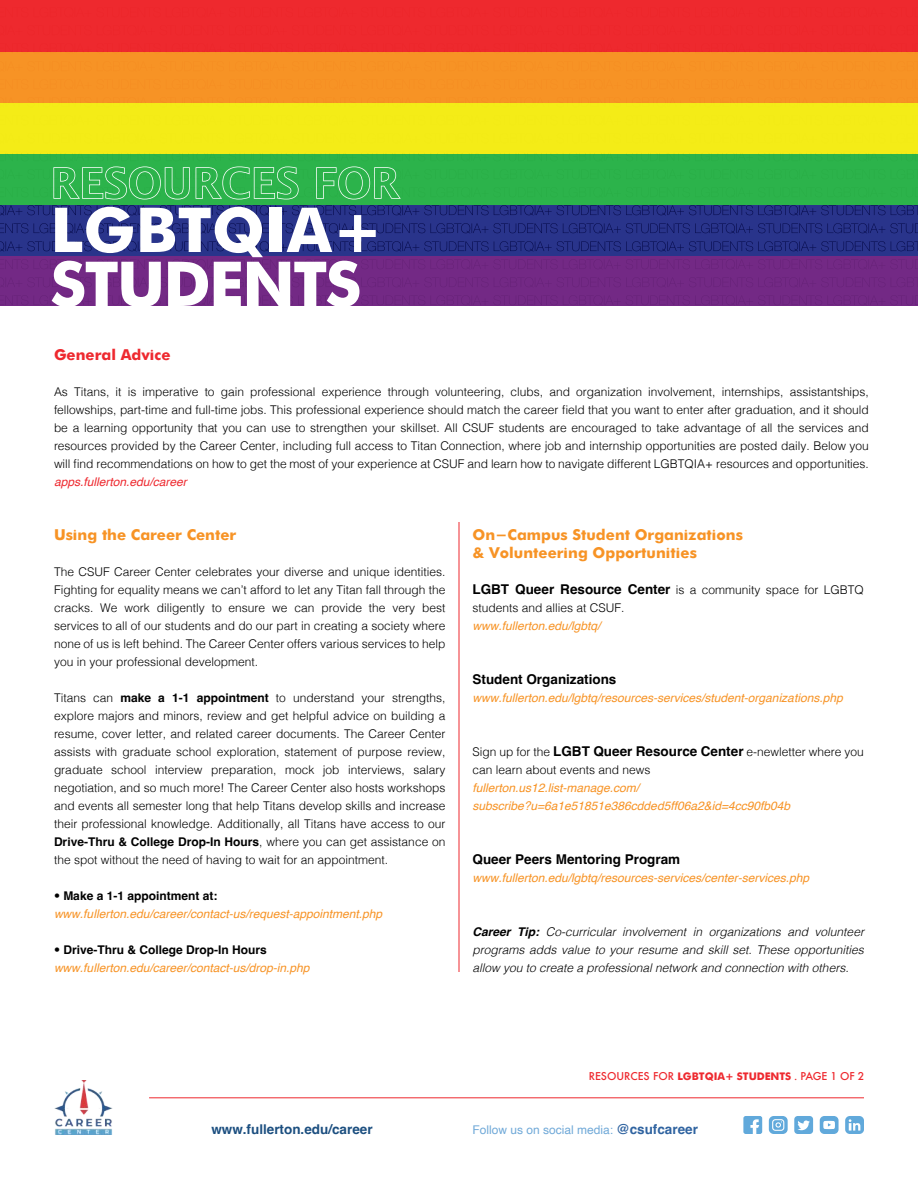
<style>
.page{position:relative;width:918px;height:1188px;background:#fff}
.page>*{position:absolute;margin:0;border:0;box-sizing:border-box;transform-origin:0 0}
.t1{font:700 61.95px/54px "Futura";letter-spacing:-.03em;color:#fff}
.t2{font:700 15px/18px "Futura";color:#f79325}
.t3{font:700 15px "Futura";color:#ee292f}
.t4{font:700 13.5px "Helvetica";color:#000}
.t5{font:700 13.5px "Helvetica";color:#1c4f80}
.t6{font:300 12px/18px "Helvetica";color:#000;text-align:justify}
.t7{font:italic 12px/18px "Helvetica";color:#f79325}
.t8{font:italic 300 12px/18px "Helvetica";color:#000;text-align:justify}
.t9{font:700 12px "Helvetica";color:#000}
.t10{font:12px "Helvetica";color:#70a9d8}
.t11{font:italic 12px "Helvetica";color:#ee292f}
.t12{font:500 10.5px "Futura";color:#ee292f}
.s1{font-weight:700}
.s2{font-weight:300}
.s3{font-weight:700;font-size:13.5px}
.s4{font-weight:700;font-size:13.5px;color:#2f63a0}
</style>
<div class="page">
<div style="left:0;top:256px;width:918px;height:50px;background:#732985"></div>
<div style="left:0;top:205px;width:918px;height:51px;background:#29348b"></div>
<div style="left:0;top:102px;width:918px;height:52px;background:#f4ec17"></div>
<div style="left:0;top:51px;width:918px;height:51px;background:#f79325"></div>
<div style="left:0;top:0;width:918px;height:51px;background:#ee292e"></div>
<svg style="left:0;top:241px;width:918px;height:11px"></svg>
<svg style="left:0;top:223px;width:918px;height:11px"></svg>
<svg style="left:0;top:102px;width:918px;height:1px"></svg>
<svg style="left:0;top:51px;width:918px;height:1px"></svg>
<svg style="left:820px;top:1116px;width:19px;height:18px"></svg>
<svg style="left:845px;top:1116px;width:19px;height:18px"></svg>
<svg style="left:794px;top:1116px;width:19px;height:18px"></svg>
<svg style="left:769px;top:1116px;width:19px;height:18px"></svg>
<svg style="left:743px;top:1116px;width:19px;height:18px"></svg>
<img style="left:54px;top:1080px;width:58px;height:54px">
<hr style="left:149px;top:1098px;width:715px;height:1px;background:#ee292f">
<hr style="left:459px;top:522px;width:1px;height:450px;background:#ee292f">
<svg style="left:0;top:153px;width:918px;height:63px;background:#329d57"></svg>
<h1 class="t1" style="left:50px;top:208px;width:334px">LGBTQIA+<br>STUDENTS</h1>
<p class="t3" style="left:54px;top:348px;width:118px">General Advice</p>
<p class="t6" style="left:54px;top:384px;width:816px">As Titans, it is imperative to gain professional experience through volunteering, clubs, and organization involvement, internships, assistantships, fellowships, part-time and full-time jobs. This professional experience should match the career field that you want to enter after graduation, and it should be a learning opportunity that you can use to strengthen your skillset. All CSUF students are encouraged to take advantage of all the services and resources provided by the Career Center, including full access to Titan Connection, where job and internship opportunities are posted daily. Below you will find recommendations on how to get the most of your experience at CSUF and learn how to navigate different LGBTQIA+ resources and opportunities.</p>
<p class="t11" style="left:54px;top:477px;width:134px">apps.fullerton.edu/career</p>
<p class="t2" style="left:54px;top:527px;width:184px">Using the Career Center</p>
<p class="t2" style="left:472px;top:527px;width:272px">On-Campus Student Organizations &amp; Volunteering Opportunities</p>
<p class="t6" style="left:54px;top:564px;width:393px">The CSUF Career Center celebrates your diverse and unique identities.<br>Fighting for equality means we can’t afford to let any Titan fall through the cracks. We work diligently to ensure we can provide the very best services to all of our students and do our part in creating a society where none of us is left behind. The Career Center offers various services to help you in your professional development.</p>
<p class="t6" style="left:54px;top:690px;width:393px">Titans can <span class="s1">make a 1-1 appointment</span> to understand your strengths, explore majors and minors, review and get helpful advice on building a resume, cover letter, and related career documents. The Career Center assists with graduate school exploration, statement of purpose review, graduate school interview preparation, mock job interviews, salary negotiation, and so much more! The Career Center also hosts workshops and events all semester long that help Titans develop skills and increase their professional knowledge. Additionally, all Titans have access to our <span class="s1">Drive-Thru &amp; College Drop-In Hours</span>, where you can get assistance on the spot without the need of having to wait for an appointment.</p>
<p class="t9" style="left:54px;top:891px;width:165px"><span class="s2">•</span> Make a 1-1 appointment at:</p>
<p class="t7" style="left:54px;top:906px;width:330px">www.fullerton.edu/career/contact-us/request-appointment.php</p>
<p class="t9" style="left:54px;top:945px;width:214px"><span class="s2">•</span> Drive-Thru &amp; College Drop-In Hours</p>
<p class="t7" style="left:54px;top:960px;width:257px">www.fullerton.edu/career/contact-us/drop-in.php</p>
<p class="t6" style="left:472px;top:582px;width:393px"><span class="s3">LGBT Queer Resource Center</span> is a community space for LGBTQ students and allies at CSUF.</p>
<p class="t7" style="left:472px;top:618px;width:130px">www.fullerton.edu/lgbtq/</p>
<p class="t4" style="left:472px;top:674px;width:146px">Student Organizations</p>
<p class="t7" style="left:472px;top:690px;width:372px">www.fullerton.edu/lgbtq/resources-services/student-organizations.php</p>
<p class="t6" style="left:472px;top:744px;width:393px">Sign up for the <span class="s3">LGBT Queer Resource Center</span> e-newletter where you can learn about events and news</p>
<p class="t7" style="left:472px;top:780px;width:319px">fullerton.us12.list-manage.com/ subscribe?u=6a1e51851e386cdded5ff06a2&amp;id=4cc90fb04b</p>
<p class="t4" style="left:472px;top:854px;width:209px">Queer Peers Mentoring Program</p>
<p class="t7" style="left:472px;top:870px;width:338px">www.fullerton.edu/lgbtq/resources-services/center-services.php</p>
<p class="t8" style="left:472px;top:924px;width:393px"><span class="s1">Career Tip:</span> Co-curricular involvement in organizations and volunteer programs adds value to your resume and skill set. These opportunities allow you to create a professional network and connection with others.</p>
<p class="t12" style="left:589px;top:1071px;width:277px">RESOURCES FOR <span class="s1">LGBTQIA+ STUDENTS</span> . PAGE 1 OF 2</p>
<p class="t5" style="left:211px;top:1124px;width:163px">www.fullerton.edu/career</p>
<p class="t10" style="left:472px;top:1125px;width:227px">Follow us on social media: <span class="s4">@csufcareer</span></p>
</div>
